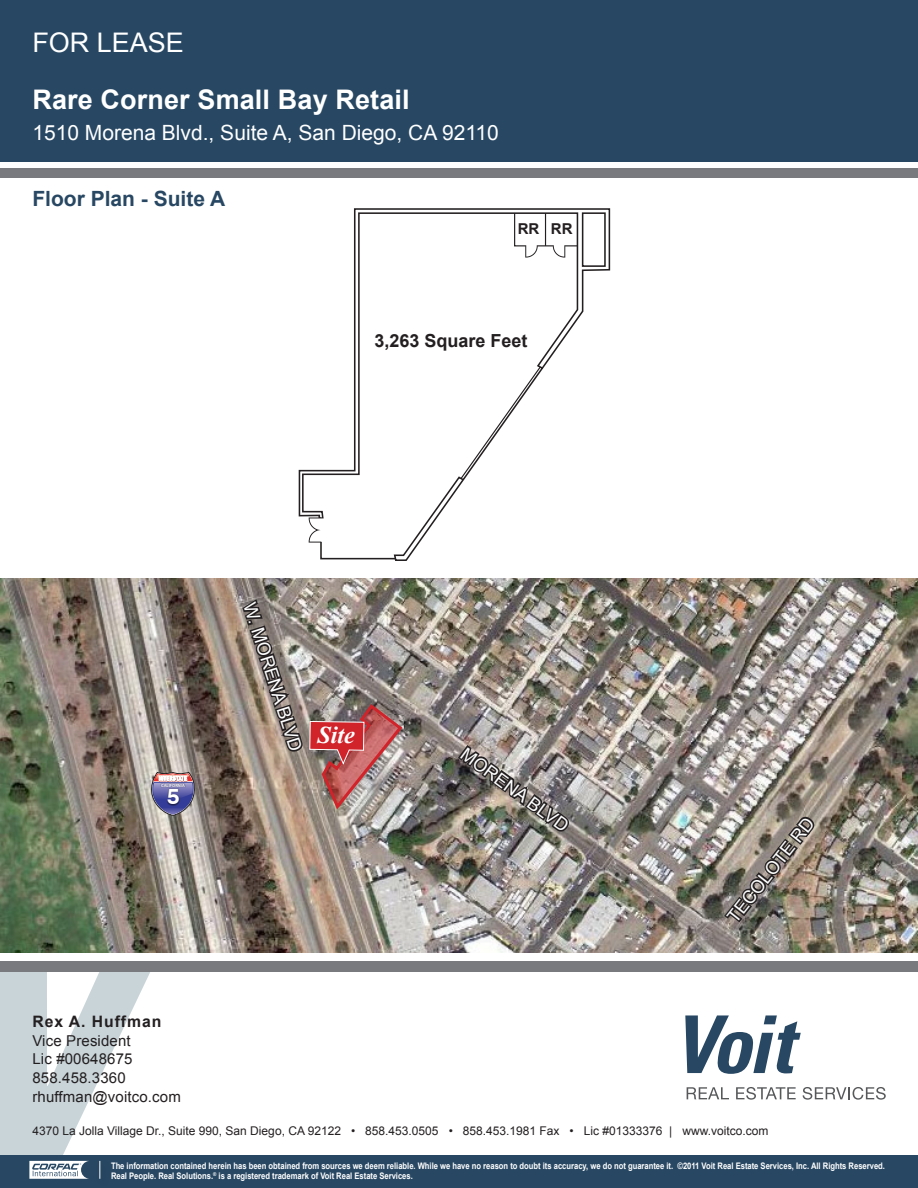
<style>
.page{position:relative;width:918px;height:1188px;background:#fff}
.page>*{position:absolute;margin:0;border:0;box-sizing:border-box;transform-origin:0 0}
.Property_name_or_des{font:700 27px "Arial";letter-spacing:.005em;color:#fff}
.For_Sale_or_Lease{font:27px "Arial";color:#fff}
.t1{font:italic 700 24.15px "Times New Roman";color:#fff}
.t2{font:700 22.35px "Swiss 721 BT";color:#fff}
.Property_address{font:21px "Arial";color:#fff}
.Subhead{font:700 21px "Arial";color:#274763}
.Copy_paragraph{font:18px "Arial";color:#fff}
.Subhead-2{font:700 18px "Arial";color:#231f20}
.Broker_name{font:700 15.75px "Arial";letter-spacing:.06em;color:#231f20}
.Broker_info{font:15px "Arial";letter-spacing:.01em;color:#231f20}
.Copy_paragraph-2{font:700 15px "Arial";color:#231f20}
.Company_address{font:12px "Arial";color:#231f20}
.Disclaimers{font:700 9px/10.8px "Arial";letter-spacing:-.005em;color:#fff;scale:.85 1}
.t3{font:600 4.5px "Myriad Pro";color:#fff}
</style>
<div class="page">
<div style="left:0;top:0;width:918px;height:162px;background:#274763"></div>
<div style="left:0;top:961px;width:918px;height:11px;background:#787a7d"></div>
<div style="left:0;top:167px;width:918px;height:11px;background:#787a7d"></div>
<div style="left:0;top:1156px;width:918px;height:32px;background:#274763"></div>
<svg style="left:687px;top:1087px;width:42px;height:12px"></svg>
<svg style="left:736px;top:1087px;width:60px;height:13px"></svg>
<svg style="left:803px;top:1087px;width:83px;height:13px"></svg>
<svg style="left:685px;top:1015px;width:116px;height:59px"></svg>
<svg style="left:0;top:972px;width:150px;height:207px"></svg>
<svg style="left:177px;top:167px;width:469px;height:412px"></svg>
<svg style="left:298px;top:207px;width:313px;height:355px"></svg>
<svg style="left:459px;top:365px;width:83px;height:115px"></svg>
<svg style="left:513px;top:212px;width:66px;height:47px"></svg>
<svg style="left:308px;top:517px;width:89px;height:43px"></svg>
<img style="left:0;top:579px;width:917px;height:374px">
<svg style="left:151px;top:772px;width:45px;height:44px"></svg>
<img style="left:166px;top:790px;width:14px;height:21px">
<img style="left:160px;top:782px;width:26px;height:8px">
<img style="left:232px;top:597px;width:172px;height:215px">
<img style="left:456px;top:733px;width:115px;height:101px">
<img style="left:722px;top:815px;width:95px;height:109px">
<p class="For_Sale_or_Lease" style="left:32px;top:25px;width:153px">FOR LEASE</p>
<p class="Property_name_or_des" style="left:32px;top:82px;width:379px">Rare Corner Small Bay Retail</p>
<p class="Property_address" style="left:32px;top:119px;width:468px">1510 Morena Blvd., Suite A, San Diego, CA 92110</p>
<p class="Subhead" style="left:32px;top:185px;width:194px">Floor Plan - Suite A</p>
<p class="Copy_paragraph-2" style="left:518px;top:219px;width:23px">RR</p>
<p class="Copy_paragraph-2" style="left:551px;top:219px;width:23px">RR</p>
<p class="Subhead-2" style="left:374px;top:329px;width:155px">3,263 Square Feet</p>
<p class="t3" style="left:161px;top:783px;width:25px">CALIFORNIA</p>
<p class="t2" style="left:167px;top:783px;width:14px">5</p>
<p class="Copy_paragraph" style="left:260px;top:600px;width:156px;rotate:72deg">W. MORENA BLVD</p>
<p class="t1" style="left:317px;top:718px;width:39px">Site</p>
<p class="Broker_name" style="left:32px;top:1011px;width:130px">Rex A. Huffman</p>
<p class="Broker_info" style="left:32px;top:1031px;width:100px">Vice President</p>
<p class="Broker_info" style="left:32px;top:1049px;width:102px">Lic #00648675</p>
<p class="Broker_info" style="left:32px;top:1068px;width:95px">858.458.3360</p>
<p class="Broker_info" style="left:32px;top:1087px;width:150px">rhuffman@voitco.com</p>
<p class="Copy_paragraph" style="left:470px;top:742px;width:130px;rotate:36deg">MORENA BLVD</p>
<p class="Copy_paragraph" style="left:722px;top:913px;width:130px;rotate:-52deg">TECOLOTE RD</p>
<p class="Company_address" style="left:32px;top:1123px;width:737px">4370 La Jolla Village Dr., Suite 990, San Diego, CA 92122 • 858.453.0505 • 858.453.1981 Fax • Lic #01333376 | www.voitco.com</p>
<p class="Disclaimers" style="left:111px;top:1160px;width:912px">The information contained herein has been obtained from sources we deem reliable. While we have no reason to doubt its accuracy, we do not guarantee it. ©2011 Voit Real Estate Services, Inc. All Rights Reserved.<br>Real People. Real Solutions.<sup>®</sup> is a registered trademark of Voit Real Estate Services.</p>
</div>
